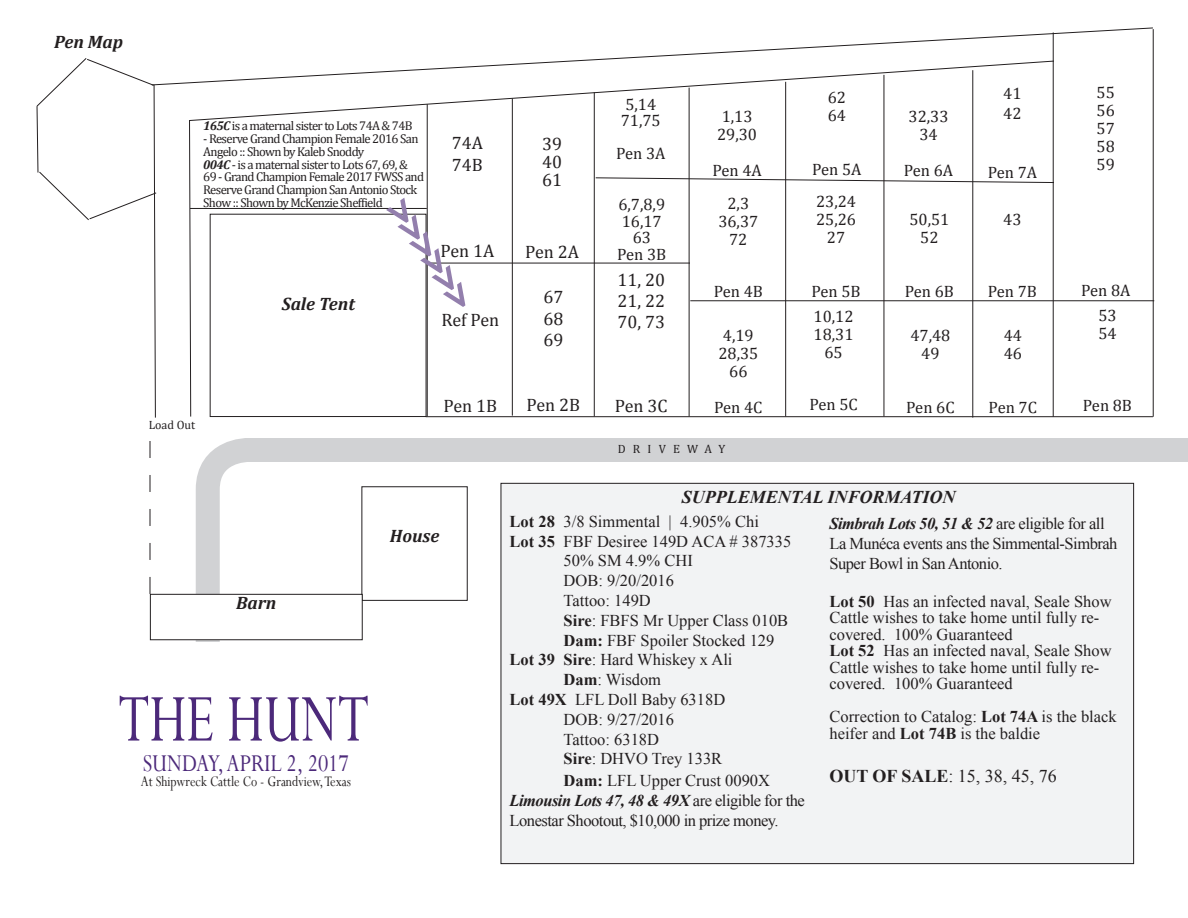
<style>
.page{position:relative;width:1188px;height:918px;background:#fff}
.page>*{position:absolute;margin:0;border:0;box-sizing:border-box;transform-origin:0 0}
.t1{font:75.45px "Perpetua";color:#4c297a;scale:.73 1}
.t2{font:27px "Perpetua";color:#4c297a;scale:.83 1}
.t3{font:18px "Cambria";color:#231f20}
.t4{font:italic 700 18px "Cambria";color:#231f20}
.t5{font:italic 700 18px "Times New Roman";color:#231f20}
.t6{font:18px "Times New Roman";color:#231f20}
.footnotes{font:16.5px/16.5px "Times New Roman";color:#231f20}
.t7{font:16.5px "Cambria";color:#231f20}
.footnotes-2{font:16.5px/19.8px "Times New Roman";letter-spacing:-.03em;color:#231f20}
.t8{font:16.2px "Perpetua";color:#231f20;scale:.83 1}
.t9{font:12.75px/12.8px "Cambria";letter-spacing:-.05em;color:#231f20}
.t10{font:12px "Cambria";letter-spacing:.6em;color:#231f20}
.t11{font:12px "Cambria";letter-spacing:.525em;color:#231f20}
.s1{font-weight:700;font-style:italic}
.s2{font-weight:700}
</style>
<div class="page">
<svg style="left:196px;top:438px;width:992px;height:342px"></svg>
<hr style="left:1153px;top:29px;width:1px;height:388px;background:#231f20">
<svg style="left:157px;top:27px;width:997px;height:59px"></svg>
<hr style="left:426px;top:416px;width:727px;height:1px;background:#231f20">
<hr style="left:1053px;top:32px;width:1px;height:385px;background:#231f20">
<svg style="left:188px;top:60px;width:867px;height:61px"></svg>
<hr style="left:972px;top:70px;width:1px;height:348px;background:#231f20">
<hr style="left:884px;top:75px;width:1px;height:341px;background:#231f20">
<hr style="left:785px;top:82px;width:1px;height:334px;background:#231f20">
<hr style="left:689px;top:88px;width:1px;height:328px;background:#231f20">
<hr style="left:594px;top:92px;width:1px;height:324px;background:#231f20">
<hr style="left:427px;top:104px;width:1px;height:312px;background:#231f20">
<svg style="left:595px;top:177px;width:459px;height:6px"></svg>
<hr style="left:690px;top:300px;width:464px;height:1px;background:#231f20">
<div style="left:210px;top:214px;width:216px;height:203px;border:1px solid #231f20"></div>
<svg style="left:189px;top:120px;width:2px;height:297px"></svg>
<hr style="left:512px;top:98px;width:1px;height:318px;background:#231f20">
<svg style="left:36px;top:58px;width:121px;height:360px"></svg>
<hr style="left:190px;top:208px;width:237px;height:1px;background:#231f20">
<hr style="left:428px;top:263px;width:262px;height:1px;background:#231f20">
<div style="left:362px;top:486px;width:106px;height:115px;border:1px solid #231f20"></div>
<div style="left:146px;top:642px;width:210px;height:210px;background:#fff"></div>
<div style="left:150px;top:594px;width:212px;height:46px;background:#fff"></div>
<div style="left:150px;top:594px;width:213px;height:46px;border:1px solid #231f20"></div>
<svg style="left:150px;top:441px;width:1px;height:153px"></svg>
<div style="left:120px;top:696px;width:250px;height:47px;background:#fff"></div>
<div style="left:501px;top:483px;width:633px;height:381px;background:#f2f3f4"></div>
<svg style="left:383px;top:195px;width:85px;height:114px"></svg>
<p class="t4" style="left:54px;top:29px;width:71px">Pen Map</p>
<p class="t9" style="left:203px;top:119px;width:211px"><span class="s1">165C</span> is a maternal sister to Lots 74A &amp; 74B</p>
<p class="t9" style="left:203px;top:132px;width:217px">- Reserve Grand Champion Female 2016 San<br>Angelo :: Shown by Kaleb Snoddy</p>
<p class="t9" style="left:203px;top:158px;width:222px"><span class="s1">004C</span> - is a maternal sister to Lots 67, 69, &amp; 69 - Grand Champion Female 2017 FWSS and Reserve Grand Champion San Antonio Stock Show :: Shown by McKenzie Sheffield</p>
<p class="t4" style="left:282px;top:291px;width:75px">Sale Tent</p>
<p class="t3" style="left:452px;top:133px;width:33px">74A</p>
<p class="t3" style="left:452px;top:154px;width:32px">74B</p>
<p class="t3" style="left:440px;top:241px;width:55px">Pen 1A</p>
<p class="t3" style="left:442px;top:309px;width:59px">Ref Pen</p>
<p class="t11" style="left:149px;top:418px;width:48px">Load Out</p>
<p class="t3" style="left:444px;top:395px;width:55px">Pen 1B</p>
<p class="t3" style="left:542px;top:133px;width:21px">39</p>
<p class="t3" style="left:542px;top:151px;width:21px">40</p>
<p class="t3" style="left:542px;top:169px;width:21px">61</p>
<p class="t3" style="left:525px;top:241px;width:55px">Pen 2A</p>
<p class="t3" style="left:543px;top:286px;width:21px">67</p>
<p class="t3" style="left:543px;top:308px;width:21px">68</p>
<p class="t3" style="left:543px;top:330px;width:21px">69</p>
<p class="t3" style="left:527px;top:394px;width:55px">Pen 2B</p>
<p class="t7" style="left:625px;top:94px;width:32px">5,14</p>
<p class="t7" style="left:621px;top:111px;width:41px">71,75</p>
<p class="t7" style="left:616px;top:144px;width:51px">Pen 3A</p>
<p class="t7" style="left:618px;top:195px;width:48px">6,7,8,9</p>
<p class="t7" style="left:622px;top:211px;width:41px">16,17</p>
<p class="t7" style="left:633px;top:228px;width:20px">63</p>
<p class="t7" style="left:617px;top:244px;width:51px">Pen 3B</p>
<p class="t3" style="left:618px;top:269px;width:49px">11, 20</p>
<p class="t3" style="left:618px;top:290px;width:49px">21, 22</p>
<p class="t3" style="left:618px;top:311px;width:49px">70, 73</p>
<p class="t3" style="left:615px;top:395px;width:54px">Pen 3C</p>
<p class="t7" style="left:722px;top:107px;width:32px">1,13</p>
<p class="t7" style="left:717px;top:125px;width:41px">29,30</p>
<p class="t7" style="left:712px;top:161px;width:51px">Pen 4A</p>
<p class="t7" style="left:727px;top:193px;width:23px">2,3</p>
<p class="t7" style="left:718px;top:211px;width:41px">36,37</p>
<p class="t7" style="left:729px;top:229px;width:20px">72</p>
<p class="t7" style="left:714px;top:282px;width:51px">Pen 4B</p>
<p class="t7" style="left:723px;top:325px;width:32px">4,19</p>
<p class="t7" style="left:718px;top:343px;width:41px">28,35</p>
<p class="t7" style="left:729px;top:361px;width:20px">66</p>
<p class="t7" style="left:714px;top:397px;width:50px">Pen 4C</p>
<p class="t10" style="left:618px;top:442px;width:109px">DRIVEWAY</p>
<p class="t7" style="left:828px;top:88px;width:20px">62</p>
<p class="t7" style="left:828px;top:106px;width:20px">64</p>
<p class="t7" style="left:812px;top:160px;width:51px">Pen 5A</p>
<p class="t7" style="left:909px;top:107px;width:41px">32,33</p>
<p class="t7" style="left:919px;top:125px;width:20px">34</p>
<p class="t7" style="left:904px;top:161px;width:51px">Pen 6A</p>
<p class="t7" style="left:1003px;top:84px;width:20px">41</p>
<p class="t7" style="left:1003px;top:104px;width:20px">42</p>
<p class="t7" style="left:988px;top:163px;width:51px">Pen 7A</p>
<p class="t7" style="left:1097px;top:83px;width:20px">55</p>
<p class="t7" style="left:1097px;top:101px;width:20px">56</p>
<p class="t7" style="left:1097px;top:119px;width:20px">57</p>
<p class="t7" style="left:1097px;top:137px;width:20px">58</p>
<p class="t7" style="left:1097px;top:155px;width:20px">59</p>
<p class="t7" style="left:816px;top:192px;width:41px">23,24</p>
<p class="t7" style="left:816px;top:210px;width:41px">25,26</p>
<p class="t7" style="left:827px;top:228px;width:20px">27</p>
<p class="t7" style="left:909px;top:210px;width:41px">50,51</p>
<p class="t7" style="left:920px;top:228px;width:20px">52</p>
<p class="t7" style="left:1003px;top:210px;width:20px">43</p>
<p class="t7" style="left:811px;top:282px;width:51px">Pen 5B</p>
<p class="t7" style="left:905px;top:282px;width:51px">Pen 6B</p>
<p class="t7" style="left:988px;top:282px;width:51px">Pen 7B</p>
<p class="t7" style="left:1081px;top:281px;width:51px">Pen 8A</p>
<p class="t7" style="left:814px;top:307px;width:41px">10,12</p>
<p class="t7" style="left:814px;top:325px;width:41px">18,31</p>
<p class="t7" style="left:824px;top:343px;width:20px">65</p>
<p class="t7" style="left:910px;top:325px;width:41px">47,48</p>
<p class="t7" style="left:921px;top:343px;width:20px">49</p>
<p class="t7" style="left:1004px;top:325px;width:20px">44</p>
<p class="t7" style="left:1004px;top:343px;width:20px">46</p>
<p class="t7" style="left:1098px;top:306px;width:20px">53</p>
<p class="t7" style="left:1098px;top:324px;width:20px">54</p>
<p class="t7" style="left:809px;top:395px;width:50px">Pen 5C</p>
<p class="t7" style="left:906px;top:397px;width:50px">Pen 6C</p>
<p class="t7" style="left:989px;top:397px;width:50px">Pen 7C</p>
<p class="t7" style="left:1083px;top:396px;width:51px">Pen 8B</p>
<p class="t4" style="left:236px;top:590px;width:42px">Barn</p>
<p class="t4" style="left:390px;top:523px;width:51px">House</p>
<p class="t1" style="left:118px;top:671px;width:345px">THE HUNT</p>
<p class="t2" style="left:143px;top:746px;width:250px">SUNDAY, APRIL 2, 2017</p>
<p class="t8" style="left:141px;top:771px;width:255px">At Shipwreck Cattle Co - Grandview, Texas</p>
<p class="t5" style="left:682px;top:484px;width:275px">SUPPLEMENTAL INFORMATION</p>
<p class="footnotes-2" style="left:829px;top:513px;width:290px"><span class="s1">Simbrah Lots 50, 51 &amp; 52</span> are eligible for all<br>La Munéca events ans the Simmental-Simbrah<br>Super Bowl in San Antonio.</p>
<p class="footnotes" style="left:829px;top:593px;width:284px"><span class="s2">Lot 50</span> Has an infected naval, Seale Show<br>Cattle wishes to take home until fully re&shy;covered. 100% Guaranteed</p>
<p class="footnotes" style="left:829px;top:642px;width:284px"><span class="s2">Lot 52</span> Has an infected naval, Seale Show<br>Cattle wishes to take home until fully re&shy;covered. 100% Guaranteed</p>
<p class="footnotes" style="left:829px;top:708px;width:289px">Correction to Catalog: <span class="s2">Lot 74A</span> is the black heifer and <span class="s2">Lot 74B</span> is the baldie</p>
<p class="t6" style="left:829px;top:764px;width:229px"><span class="s2">OUT OF SALE</span>: 15, 38, 45, 76</p>
<p class="footnotes" style="left:510px;top:513px;width:251px"><span class="s2">Lot 28</span> 3/8 Simmental | 4.905% Chi</p>
<p class="footnotes" style="left:510px;top:533px;width:283px"><span class="s2">Lot 35</span> FBF Desiree 149D ACA # 387335</p>
<p class="footnotes" style="left:564px;top:552px;width:131px">50% SM 4.9% CHI</p>
<p class="footnotes" style="left:564px;top:572px;width:112px">DOB: 9/20/2016</p>
<p class="footnotes" style="left:564px;top:592px;width:89px">Tattoo: 149D</p>
<p class="footnotes" style="left:564px;top:612px;width:226px"><span class="s2">Sire</span>: FBFS Mr Upper Class 010B</p>
<p class="footnotes" style="left:564px;top:632px;width:212px"><span class="s2">Dam:</span> FBF Spoiler Stocked 129</p>
<p class="footnotes" style="left:510px;top:651px;width:224px"><span class="s2">Lot 39 Sire</span>: Hard Whiskey x Ali</p>
<p class="footnotes" style="left:564px;top:671px;width:99px"><span class="s2">Dam</span>: Wisdom</p>
<p class="footnotes" style="left:510px;top:691px;width:217px"><span class="s2">Lot 49X</span> LFL Doll Baby 6318D</p>
<p class="footnotes" style="left:564px;top:711px;width:112px">DOB: 9/27/2016</p>
<p class="footnotes" style="left:564px;top:731px;width:97px">Tattoo: 6318D</p>
<p class="footnotes" style="left:564px;top:750px;width:160px"><span class="s2">Sire</span>: DHVO Trey 133R</p>
<p class="footnotes" style="left:564px;top:772px;width:208px"><span class="s2">Dam:</span> LFL Upper Crust 0090X</p>
<p class="footnotes-2" style="left:510px;top:790px;width:297px"><span class="s1">Limousin Lots 47, 48 &amp; 49X</span> are eligible for the<br>Lonestar Shootout, $10,000 in prize money.</p>
</div>
